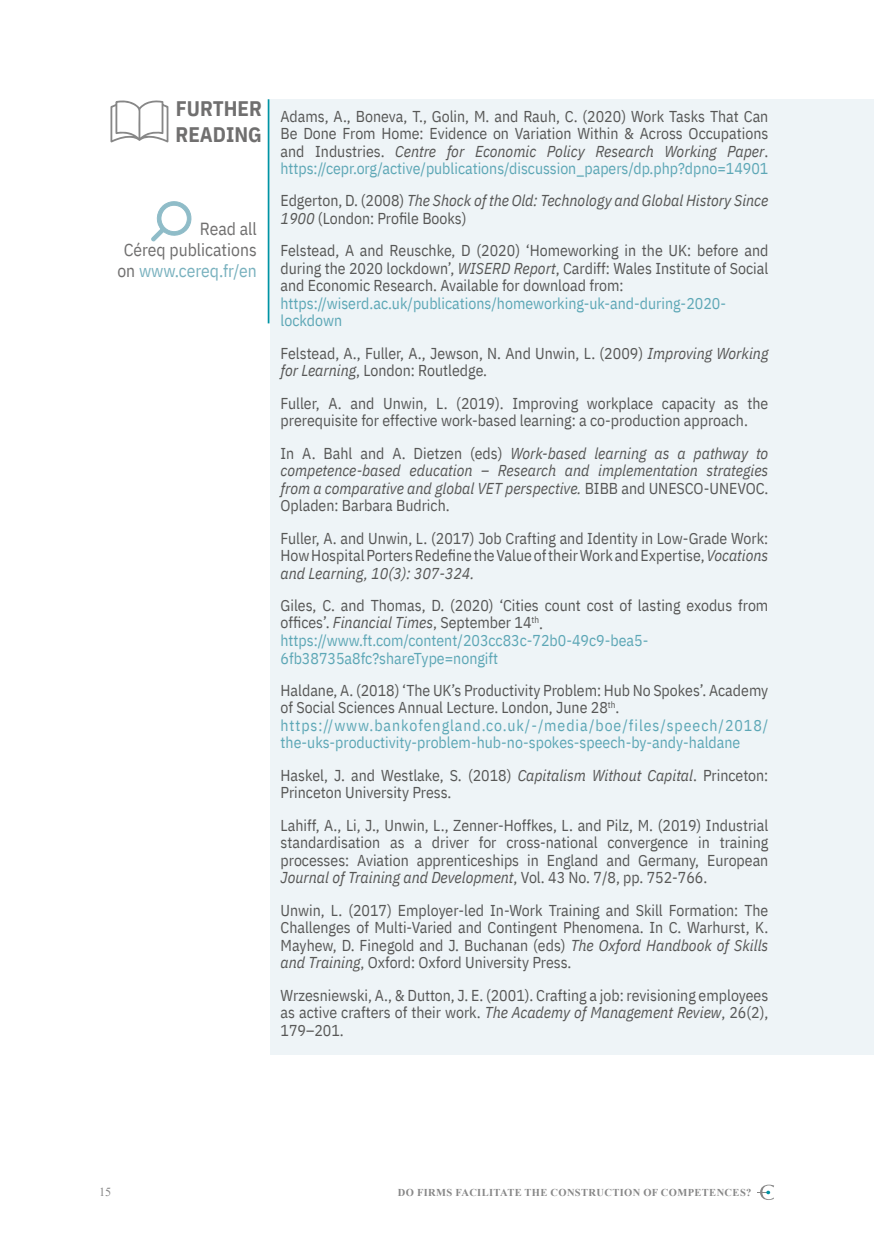
<style>
.page{position:relative;width:874px;height:1241px;background:#fff}
.page>*{position:absolute;margin:0;border:0;box-sizing:border-box;transform-origin:0 0}
.t1{font:700 21px/26.2px "IBM Plex Sans Cond";color:#706f6f}
.t2{font:17.5px/21px "IBM Plex Sans Cond";color:#706f6f;text-align:right}
.t3{font:15.75px/17.5px "IBM Plex Sans Cond";color:#575756;text-align:justify}
.t4{font:15.75px/17.5px "IBM Plex Sans Cond";color:#5da7b6}
.t5{font:italic 15.75px/17.5px "IBM Plex Sans Cond";color:#575756}
.t6{font:12.25px "Times New Roman";color:#878787}
.t7{font:700 10.5px "Times New Roman";letter-spacing:.035em;color:#878787}
.s1{color:#78b1be}
.s2{font-style:italic}
.s3{color:#5da7b6}
.s4{font-style:normal}
.s5{color:#575756}
</style>
<div class="page">
<svg style="left:757px;top:1184px;width:16px;height:15px"></svg>
<div style="left:270px;top:99px;width:603px;height:955px;background:#eef4f7"></div>
<hr style="left:267px;top:99px;width:2px;height:224px;background:#0093a4">
<svg style="left:151px;top:201px;width:41px;height:41px"></svg>
<svg style="left:110px;top:100px;width:58px;height:43px"></svg>
<h1 class="t1" style="left:175px;top:93px;width:88px">FURTHER<br>READING</h1>
<p class="t2" style="left:117px;top:217px;width:141px">Read all<br>Céreq publications on <span class="s1">www.cereq.fr/en</span></p>
<p class="t3" style="left:280px;top:106px;width:489px">Adams, A., Boneva, T., Golin, M. and Rauh, C. (2020) Work Tasks That Can Be Done From Home: Evidence on Variation Within &amp; Across Occupations and Industries. <span class="s2">Centre for Economic Policy Research Working Paper</span>. <span class="s3">https://cepr.org/active/publications/discussion_papers/dp.php?dpno=14901</span></p>
<p class="t5" style="left:280px;top:191px;width:489px"><span class="s4">Edgerton, D. (2008)</span> The Shock of the Old: Technology and Global History Since<br>1900 <span class="s4">(London: Profile Books)</span></p>
<p class="t3" style="left:280px;top:240px;width:489px">Felstead, A and Reuschke, D (2020) ‘Homeworking in the UK: before and during the 2020 lockdown’, <span class="s2">WISERD Report</span>, Cardiff: Wales Institute of Social and Economic Research. Available for download from:</p>
<p class="t4" style="left:280px;top:293px;width:447px">https://wiserd.ac.uk/publications/homeworking-uk-and-during-2020- lockdown</p>
<p class="t3" style="left:280px;top:343px;width:489px">Felstead, A., Fuller, A., Jewson, N. And Unwin, L. (2009) <span class="s2">Improving Working for Learning</span>, London: Routledge.</p>
<p class="t3" style="left:280px;top:393px;width:489px">Fuller, A. and Unwin, L. (2019). Improving workplace capacity as the prerequisite for effective work-based learning: a co-production approach.</p>
<p class="t5" style="left:280px;top:443px;width:489px;text-align:justify"><span class="s4">In A. Bahl and A. Dietzen (eds)</span> Work-based learning as a pathway to competence-based education – Research and implementation strategies from a comparative and global VET perspective. <span class="s4">BIBB and UNESCO-UNEVOC.<br>Opladen: Barbara Budrich.</span></p>
<p class="t3" style="left:280px;top:528px;width:489px">Fuller, A. and Unwin, L. (2017) Job Crafting and Identity in Low-Grade Work:<br>How Hospital Porters Redefine the Value of their Work and Expertise, <span class="s2">Vocations and Learning, 10(3): 307-324.</span></p>
<p class="t3" style="left:280px;top:595px;width:489px;text-align:left">Giles, C. and Thomas, D. (2020) ‘Cities count cost of lasting exodus from offices’. <span class="s2">Financial Times</span>, September 14<sup>th</sup>. <span class="s3">https://www.ft.com/content/203cc83c-72b0-49c9-bea5- 6fb38735a8fc?shareType=nongift</span></p>
<p class="t4" style="left:280px;top:680px;width:489px"><span class="s5">Haldane, A. (2018) ‘The UK’s Productivity Problem: Hub No Spokes’. Academy of Social Sciences Annual Lecture. London, June 28</span><sup>th</sup><span class="s5">. </span>https://www.bankofengland.co.uk/-/media/boe/files/speech/2018/ the-uks-productivity-problem-hub-no-spokes-speech-by-andy-haldane</p>
<p class="t3" style="left:280px;top:765px;width:489px">Haskel, J. and Westlake, S. (2018) <span class="s2">Capitalism Without Capital</span>. Princeton:<br>Princeton University Press.</p>
<p class="t3" style="left:280px;top:815px;width:489px">Lahiff, A., Li, J., Unwin, L., Zenner-Hoffkes, L. and Pilz, M. (2019) Industrial standardisation as a driver for cross-national convergence in training processes: Aviation apprenticeships in England and Germany, European <span class="s2">Journal of Training and Development</span>, Vol. 43 No. 7/8, pp. 752-766.</p>
<p class="t3" style="left:280px;top:899px;width:489px">Unwin, L. (2017) Employer-led In-Work Training and Skill Formation: The Challenges of Multi-Varied and Contingent Phenomena. In C. Warhurst, K.<br>Mayhew, D. Finegold and J. Buchanan (eds) <span class="s2">The Oxford Handbook of Skills and Training</span>, Oxford: Oxford University Press.</p>
<p class="t3" style="left:280px;top:984px;width:489px">Wrzesniewski, A., &amp; Dutton, J. E. (2001). Crafting a job: revisioning employees as active crafters of their work. <span class="s2">The Academy of Management Review</span>, 26(2), 179–201.</p>
<p class="t6" style="left:99px;top:1182px;width:14px">15</p>
<p class="t7" style="left:397px;top:1184px;width:354px">DO FIRMS FACILITATE THE CONSTRUCTION OF COMPETENCES?</p>
</div>
